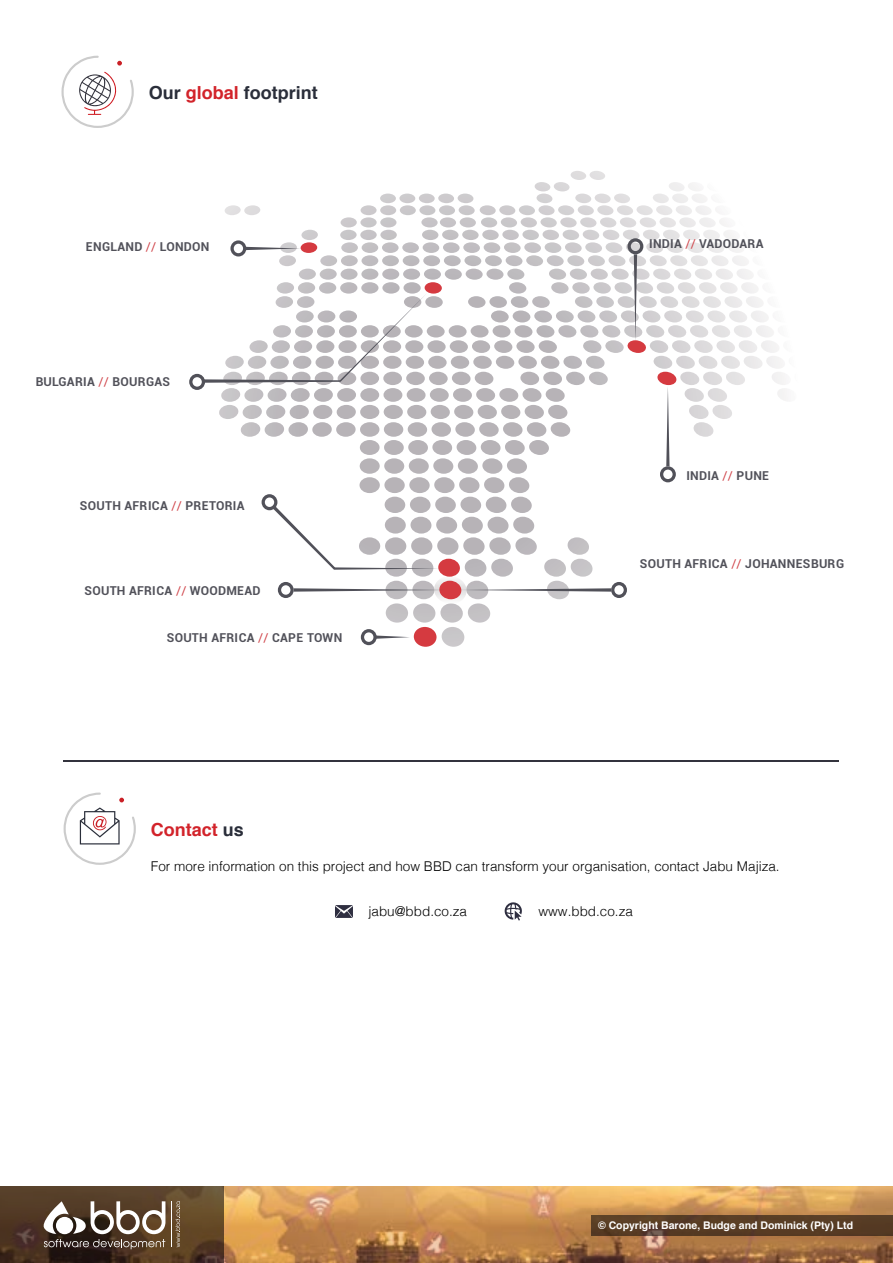
<style>
.page{position:relative;width:893px;height:1263px;background:#fff}
.page>*{position:absolute;margin:0;border:0;box-sizing:border-box;transform-origin:0 0}
.t1{font:700 18px "Helvetica";color:#2a2e3a}
.t2{font:700 18px "Helvetica";color:#d2232a}
.t3{font:300 13.5px "Helvetica";color:#000}
.t4{font:700 12.45px "Roboto";letter-spacing:.02em;color:#32323c}
.t5{font:700 10.5px "Helvetica";color:#fff}
.s1{color:#d2232a}
.s2{font-weight:400;color:#c72027}
.s3{color:#2a2e3a}
</style>
<div class="page">
<svg style="left:224px;top:1186px;width:669px;height:77px;background:#c58e53"></svg>
<svg style="left:0;top:1186px;width:224px;height:77px;background:#533b25"></svg>
<svg style="left:43px;top:1201px;width:122px;height:48px"></svg>
<svg style="left:176px;top:1201px;width:4px;height:46px"></svg>
<hr style="left:171px;top:1201px;width:1px;height:46px;background:#fff">
<div style="left:591px;top:1215px;width:302px;height:20px;background:#583c24"></div>
<svg style="left:189px;top:171px;width:597px;height:476px"></svg>
<svg style="left:505px;top:902px;width:17px;height:19px"></svg>
<svg style="left:335px;top:905px;width:18px;height:13px"></svg>
<svg style="left:64px;top:792px;width:72px;height:73px"></svg>
<svg style="left:61px;top:56px;width:73px;height:72px"></svg>
<div style="left:637px;top:572px;width:238px;height:138px;background:#fff"></div>
<hr style="left:64px;top:760px;width:775px;height:2px;background:#33333d">
<h1 class="t1" style="left:149px;top:78px;width:170px">Our <span class="s1">global</span> footprint</h1>
<p class="t4" style="left:86px;top:238px;width:125px">ENGLAND <span class="s2">//</span> LONDON</p>
<p class="t4" style="left:649px;top:234px;width:116px">INDIA <span class="s2">//</span> VADODARA</p>
<p class="t4" style="left:35px;top:373px;width:136px">BULGARIA <span class="s2">//</span> BOURGAS</p>
<p class="t4" style="left:80px;top:497px;width:166px">SOUTH AFRICA <span class="s2">//</span> PRETORIA</p>
<p class="t4" style="left:85px;top:581px;width:178px">SOUTH AFRICA <span class="s2">//</span> WOODMEAD</p>
<p class="t4" style="left:167px;top:629px;width:177px">SOUTH AFRICA <span class="s2">//</span> CAPE TOWN</p>
<p class="t4" style="left:686px;top:467px;width:84px">INDIA <span class="s2">//</span> PUNE</p>
<p class="t4" style="left:640px;top:554px;width:206px">SOUTH AFRICA <span class="s2">//</span> JOHANNESBURG</p>
<h1 class="t2" style="left:151px;top:815px;width:95px">Contact <span class="s3">us</span></h1>
<p class="t3" style="left:151px;top:855px;width:630px">For more information on this project and how BBD can transform your organisation, contact Jabu Majiza.</p>
<p class="t3" style="left:369px;top:900px;width:100px">jabu@bbd.co.za</p>
<p class="t3" style="left:538px;top:900px;width:96px">www.bbd.co.za</p>
<p class="t5" style="left:598px;top:1217px;width:257px">© Copyright Barone, Budge and Dominick (Pty) Ltd</p>
</div>
